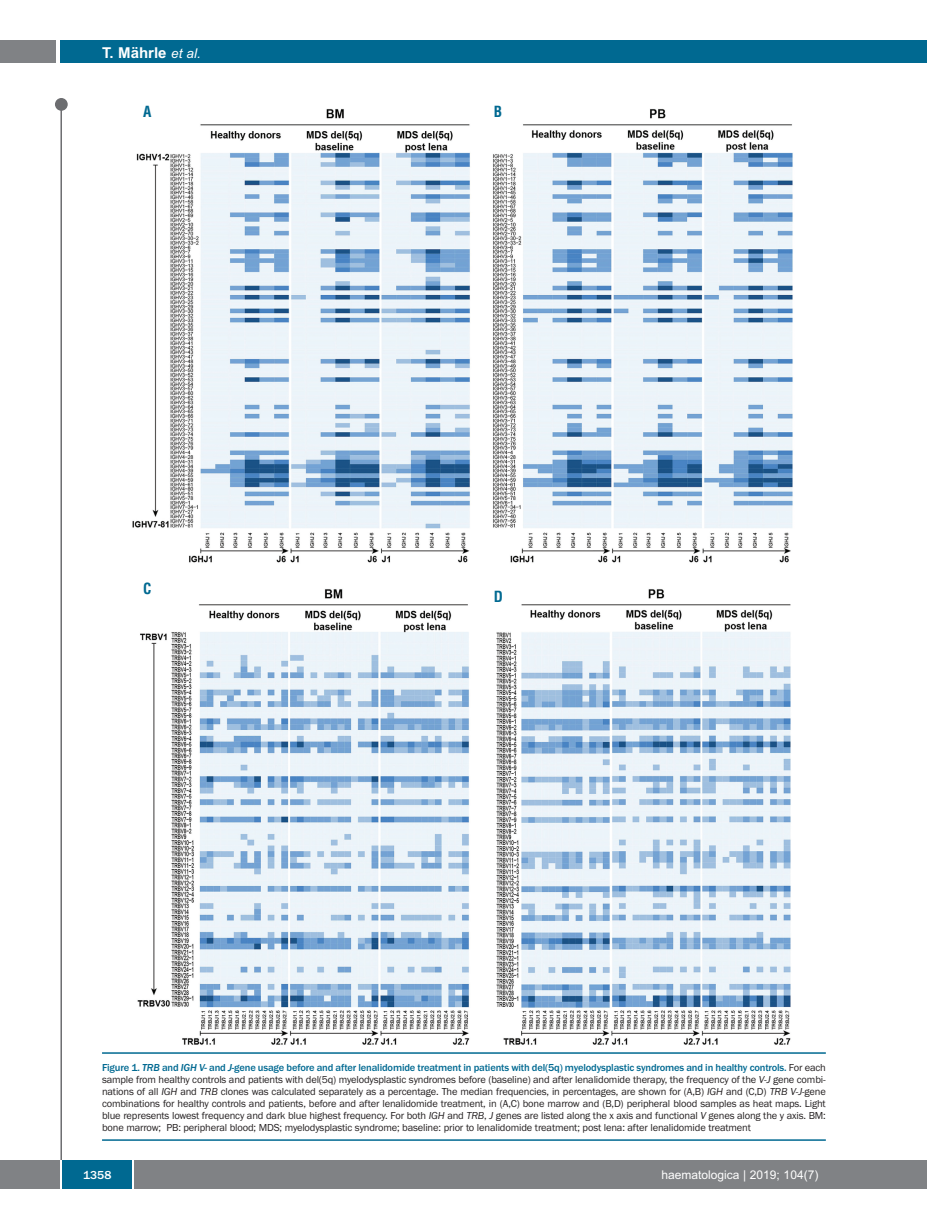
<style>
.page{position:relative;width:927px;height:1225px;background:#fff}
.page>*{position:absolute;margin:0;border:0;box-sizing:border-box;transform-origin:0 0}
.t1{font:700 15px "Arial";color:#fff}
.t2{font:700 condensed 15px "Helvetica";color:#006991}
.t3{font:12px "Arial";color:#fff}
.t4{font:500 12px "Franklin Gothic";color:#fff}
.t5{font:10.5px/12px "Franklin Gothic";letter-spacing:-.015em;color:#231f20;text-align:justify}
.s1{font-weight:400;font-style:italic;font-size:13.5px}
.s2{font-weight:500;color:#006991}
.s3{font-weight:500;font-style:italic;color:#006991}
.s4{font-style:italic}
</style>
<div class="page">
<div style="left:911px;top:40px;width:16px;height:22px;background:#006991"></div>
<div style="left:910px;top:1160px;width:17px;height:28px;background:#808285"></div>
<div style="left:55px;top:98px;width:13px;height:13px;background:#6c6d70;border-radius:50%"></div>
<hr style="left:60px;top:101px;width:2px;height:1061px;background:#6c6d70">
<div style="left:60px;top:40px;width:852px;height:22px;background:#006991"></div>
<div style="left:0;top:40px;width:56px;height:22px;background:#808285"></div>
<div style="left:0;top:1160px;width:911px;height:28px;background:#808285"></div>
<div style="left:62px;top:1160px;width:71px;height:28px;background:#006991"></div>
<hr style="left:60px;top:1160px;width:2px;height:28px;background:#fff">
<svg style="left:133px;top:1160px;width:1px;height:28px"></svg>
<img style="left:132px;top:109px;width:661px;height:936px">
<hr style="left:102px;top:1052px;width:724px;height:1px;background:#006991">
<hr style="left:102px;top:1139px;width:724px;height:1px;background:#006991">
<h1 class="t1" style="left:102px;top:44px;width:100px">T. Mährle <span class="s1">et al.</span></h1>
<h1 class="t2" style="left:143px;top:103px;width:10px">A</h1>
<h1 class="t2" style="left:494px;top:103px;width:10px">B</h1>
<h1 class="t2" style="left:143px;top:580px;width:10px">C</h1>
<h1 class="t2" style="left:494px;top:588px;width:11px">D</h1>
<p class="t5" style="left:102px;top:1061px;width:725px"><span class="s2">Figure 1.</span> <span class="s3">TRB</span> <span class="s2">and</span> <span class="s3">IGH V</span><span class="s2">- and</span> <span class="s3">J-</span><span class="s2">gene usage before and after lenalidomide treatment in patients with del(5q) myelodysplastic syndromes and in healthy controls.</span> For each sample from healthy controls and patients with del(5q) myelodysplastic syndromes before (baseline) and after lenalidomide therapy, the frequency of the <span class="s4">V-J</span> gene combi&shy;nations of all <span class="s4">IGH</span> and <span class="s4">TRB</span> clones was calculated separately as a percentage. The median frequencies, in percentages, are shown for (A,B) <span class="s4">IGH</span> and (C,D) <span class="s4">TRB V-J</span>-gene combinations for healthy controls and patients, before and after lenalidomide treatment, in (A,C) bone marrow and (B,D) peripheral blood samples as heat maps. Light blue represents lowest frequency and dark blue highest frequency. For both <span class="s4">IGH</span> and <span class="s4">TRB</span>, <span class="s4">J</span> genes are listed along the x axis and functional <span class="s4">V</span> genes along the y axis. BM: bone marrow; PB: peripheral blood; MDS; myelodysplastic syndrome; baseline: prior to lenalidomide treatment; post lena: after lenalidomide treatment</p>
<p class="t4" style="left:83px;top:1167px;width:30px">1358</p>
<p class="t3" style="left:661px;top:1167px;width:158px">haematologica | 2019; 104(7)</p>
</div>
